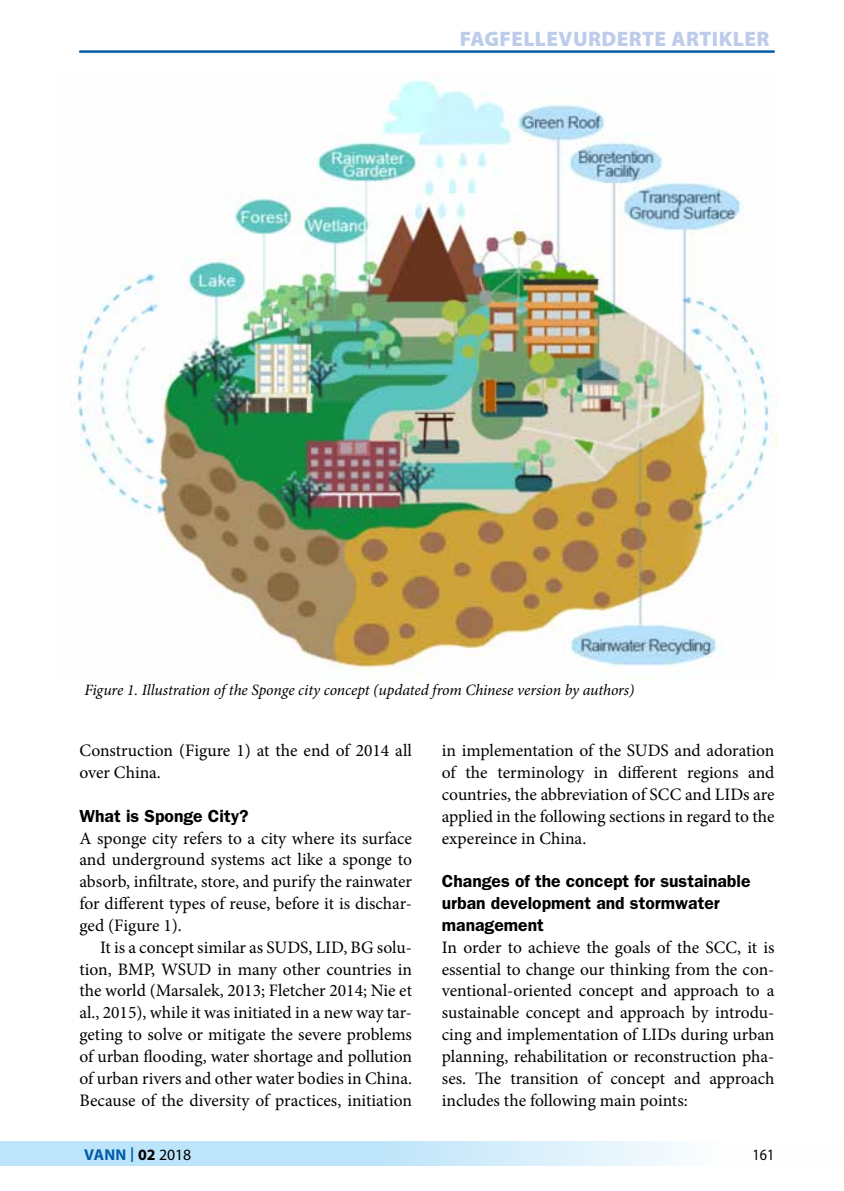
<style>
.page{position:relative;width:844px;height:1191px;background:#fff}
.page>*{position:absolute;margin:0;border:0;box-sizing:border-box;transform-origin:0 0}
.t1{font:900 21px "Myriad Pro";letter-spacing:.02em;color:#bcccea}
.t2{font:17.5px/21.9px "Minion Pro";color:#000;text-align:justify}
.t3{font:600 17.5px/21.9px "Franklin Gothic";color:#000}
.t4{font:italic 15.75px "Minion Pro";letter-spacing:-.01em;color:#000}
.t5{font:700 15.75px "Myriad Pro";letter-spacing:.01em;color:#005da9}
.t6{font:15.75px "Myriad Pro";color:#000;scale:.9 1}
.s1{font-weight:400;font-size:21.88px}
.s2{color:#000}
.s3{font-weight:400;color:#000}
</style>
<div class="page">
<svg style="left:1px;top:1141px;width:675px;height:25px;fill:#bce4fa"></svg>
<svg style="left:0;top:1141px;width:1px;height:25px"></svg>
<hr style="left:79px;top:51px;width:695px;height:1px;background:#005da9">
<img style="left:77px;top:78px;width:700px;height:600px">
<p class="t1" style="left:459px;top:24px;width:311px">FAGFELLEVURDERTE ARTIKLER</p>
<p class="t4" style="left:84px;top:678px;width:551px">Figure 1. Illustration of the Sponge city concept (updated from Chinese version by authors)</p>
<p class="t2" style="left:79px;top:740px;width:334px">Construction (Figure 1) at the end of 2014 all over China.</p>
<p class="t3" style="left:79px;top:805px;width:171px">What is Sponge City?</p>
<p class="t2" style="left:79px;top:827px;width:334px">A sponge city refers to a city where its surface and underground systems act like a sponge to absorb, infiltrate, store, and purify the rainwater for different types of reuse, before it is dischar&shy;ged (Figure 1).</p>
<p class="t2" style="left:79px;top:936px;width:334px;text-indent:21px">It is a concept similar as SUDS, LID, BG solu&shy;tion, BMP, WSUD in many other countries in the world (Marsalek, 2013; Fletcher 2014; Nie et al., 2015), while it was initiated in a new way tar&shy;geting to solve or mitigate the severe problems of urban flooding, water shortage and pollution of urban rivers and other water bodies in China.<br>Because of the diversity of practices, initiation</p>
<p class="t2" style="left:441px;top:739px;width:334px">in implementation of the SUDS and adoration of the terminology in different regions and countries, the abbreviation of SCC and LIDs are applied in the following sections in regard to the expereince in China.</p>
<p class="t3" style="left:441px;top:870px;width:310px">Changes of the concept for sustainable urban development and stormwater management</p>
<p class="t2" style="left:441px;top:936px;width:334px">In order to achieve the goals of the SCC, it is essential to change our thinking from the con&shy;ventional-oriented concept and approach to a sustainable concept and approach by introdu&shy;cing and implementation of LIDs during urban planning, rehabilitation or reconstruction pha&shy;ses. The transition of concept and approach includes the following main points:</p>
<p class="t5" style="left:84px;top:1144px;width:109px">VANN <span class="s1">I</span> <span class="s2">02</span> <span class="s3">2018</span></p>
<p class="t6" style="left:752px;top:1145px;width:26px">161</p>
</div>
